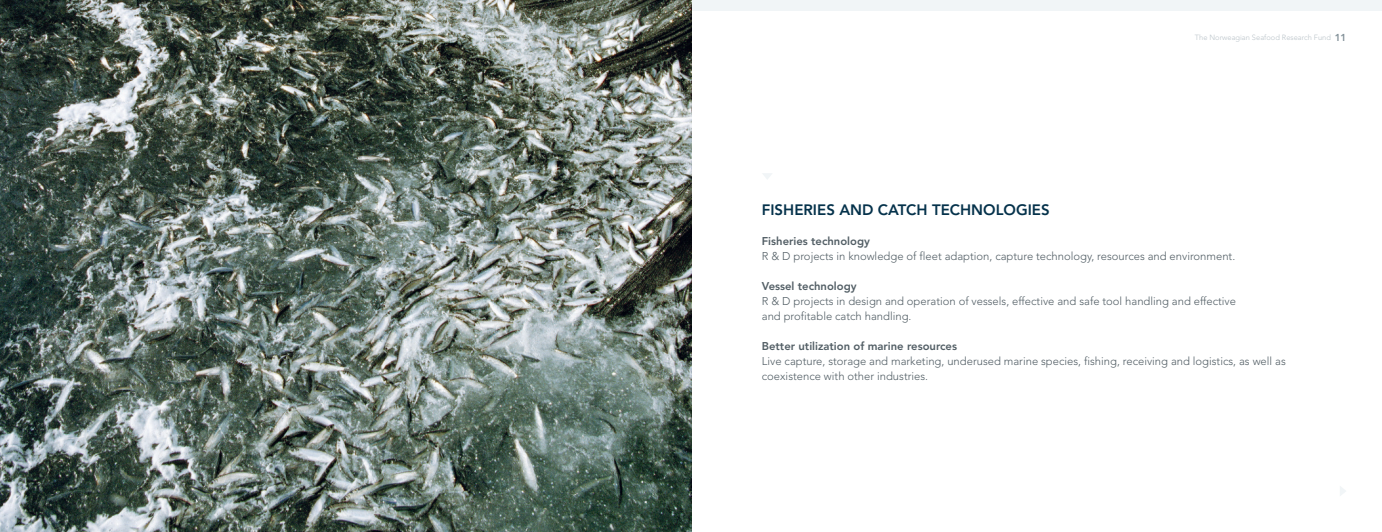
<style>
.page{position:relative;width:1382px;height:532px;background:#fff}
.page>*{position:absolute;margin:0;border:0;box-sizing:border-box;transform-origin:0 0}
.t1{font:800 15px "Avenir";color:#05324b}
.t2{font:300 11.25px/15px "Avenir";color:#525e65}
.t3{font:800 11.25px "Avenir";color:#525e65}
.t4{font:300 7.5px "Avenir";color:#bac3c9}
.s1{font-weight:800;font-size:10px;color:#7f8e96}
</style>
<div class="page">
<div style="left:0;top:0;width:1382px;height:11px;background:#f1f5f7"></div>
<img style="left:0;top:0;width:691px;height:531px">
<svg style="left:763px;top:173px;width:9px;height:6px"></svg>
<svg style="left:1340px;top:486px;width:6px;height:10px"></svg>
<p class="t4" style="left:1195px;top:33px;width:153px">The Norweagian Seafood Research Fund <span class="s1">11</span></p>
<h1 class="t1" style="left:762px;top:200px;width:9px">fisheries</h1>
<h1 class="t1" style="left:839px;top:200px;width:13px">and</h1>
<h1 class="t1" style="left:878px;top:200px;width:11px">catch</h1>
<h1 class="t1" style="left:932px;top:200px;width:12px">techno</h1>
<h1 class="t1" style="left:996px;top:200px;width:18px">logies</h1>
<p class="t3" style="left:762px;top:234px;width:110px">Fisheries technology</p>
<p class="t2" style="left:762px;top:248px;width:475px">R &amp; D projects in knowledge of fleet adaption, capture technology, resources and environment.</p>
<p class="t3" style="left:762px;top:279px;width:96px">Vessel technology</p>
<p class="t2" style="left:762px;top:293px;width:476px">R &amp; D projects in design and operation of vessels, effective and safe tool handling and effective and profitable catch handling.</p>
<p class="t3" style="left:762px;top:339px;width:197px">Better utilization of marine resources</p>
<p class="t2" style="left:762px;top:353px;width:525px">Live capture, storage and marketing, underused marine species, fishing, receiving and logistics, as well as coexistence with other industries.</p>
</div>
